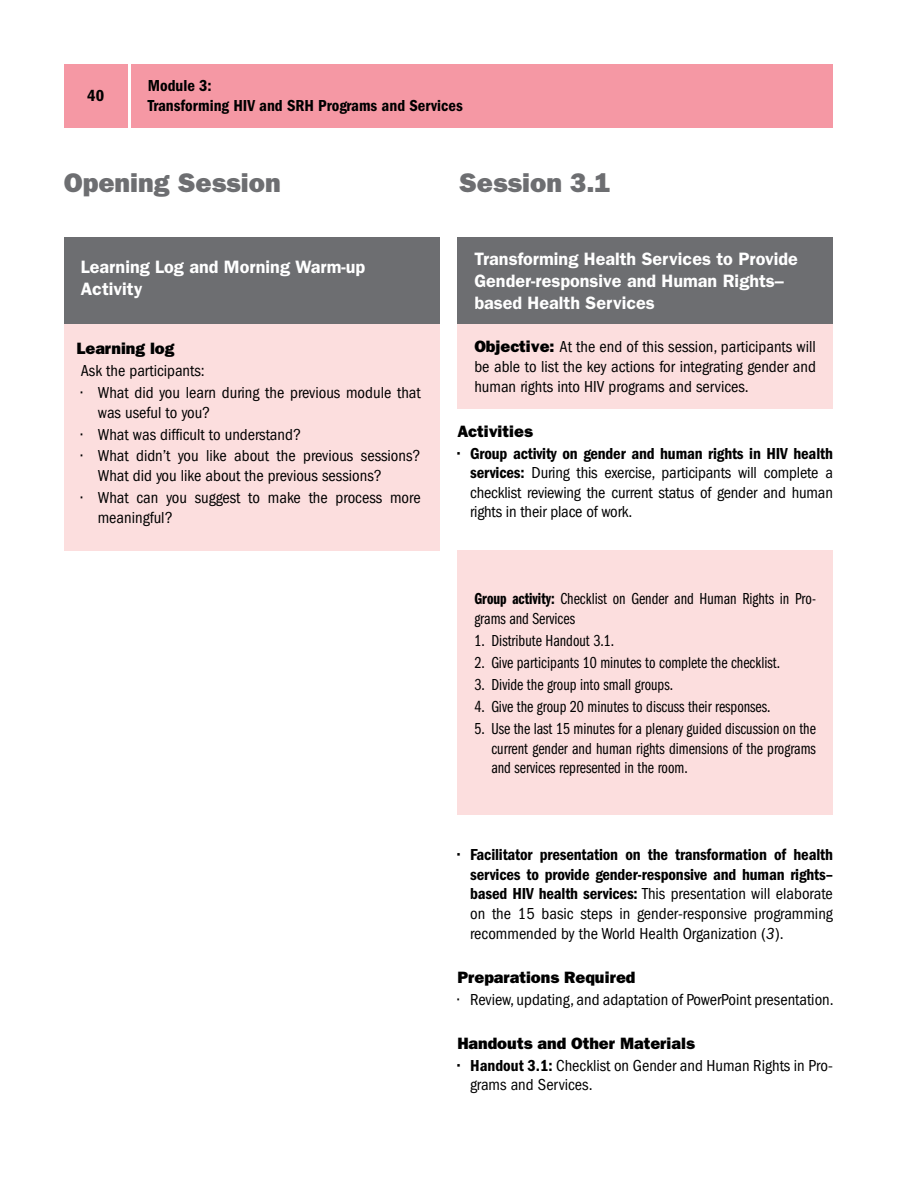
<style>
.page{position:relative;width:918px;height:1188px;background:#fff}
.page>*{position:absolute;margin:0;border:0;box-sizing:border-box;transform-origin:0 0}
.t1{font:27px "ITC Franklin Gothic Std Hvy";color:#6d6e71}
.t2{font:600 18px/21.6px "ITC Franklin Gothic Std";color:#fff}
.t3{font:condensed 16.5px/19.8px "ITC Franklin Gothic Std";color:#000}
.t4{font:16.5px/19.8px "ITC Franklin Gothic Std Bk Cp";color:#000}
.t5{font:16.5px/19.8px "ITC Franklin Gothic Std Dm Cd";letter-spacing:-.01em;color:#000}
.t6{font:16.5px "ITC Franklin Gothic Std Hvy";color:#000}
.s1{font-family:"ITC Franklin Gothic Std Hvy";font-stretch:normal}
.s2{font-family:"ITC Franklin Gothic Std Dm Cd";font-stretch:normal}
.s3{font-family:"ITC Franklin Gothic Std Dm Cp"}
.s4{font-style:italic}
</style>
<div class="page">
<div style="left:131px;top:64px;width:702px;height:64px;background:#f598a4"></div>
<div style="left:64px;top:64px;width:64px;height:64px;background:#f598a4"></div>
<div style="left:457px;top:551px;width:376px;height:264px;background:#fcdede"></div>
<div style="left:457px;top:315px;width:376px;height:94px;background:#fcdede"></div>
<div style="left:457px;top:237px;width:376px;height:86px;background:#6d6e71"></div>
<div style="left:64px;top:323px;width:375px;height:228px;background:#fcdede"></div>
<div style="left:64px;top:237px;width:375px;height:86px;background:#6d6e71"></div>
<p class="t5" style="left:87px;top:86px;width:18px">40</p>
<p class="t5" style="left:148px;top:76px;width:317px">Module 3:<br>Transforming HIV and SRH Programs and Services</p>
<h1 class="t1" style="left:64px;top:166px;width:219px">Opening Session</h1>
<h1 class="t1" style="left:459px;top:166px;width:153px">Session 3.1</h1>
<p class="t2" style="left:81px;top:256px;width:286px">Learning Log and Morning Warm-up<br>Activity</p>
<p class="t6" style="left:77px;top:339px;width:99px">Learning log</p>
<p class="t3" style="left:81px;top:361px;width:126px">Ask the participants:</p>
<p class="t3" style="left:98px;top:383px;width:324px;text-indent:-17px">• What did you learn during the previous module that was useful to you?</p>
<p class="t3" style="left:81px;top:424px;width:222px">• What was difficult to understand?</p>
<p class="t3" style="left:98px;top:446px;width:324px;text-indent:-17px">• What didn’t you like about the previous sessions?<br>What did you like about the previous sessions?</p>
<p class="t3" style="left:98px;top:488px;width:324px;text-indent:-17px">• What can you suggest to make the process more meaningful?</p>
<p class="t2" style="left:474px;top:248px;width:325px">Transforming Health Services to Provide<br>Gender-responsive and Human Rights– based Health Services</p>
<p class="t3" style="left:474px;top:337px;width:343px;text-align:justify"><span class="s1">Objective:</span> At the end of this session, participants will be able to list the key actions for integrating gender and human rights into HIV programs and services.</p>
<p class="t6" style="left:457px;top:422px;width:77px">Activities</p>
<p class="t5" style="left:457px;top:443px;width:377px">• Group activity on gender and human rights in HIV health</p>
<p class="t3" style="left:470px;top:463px;width:364px;text-align:justify"><span class="s2">services:</span> During this exercise, participants will complete a checklist reviewing the current status of gender and human rights in their place of work.</p>
<p class="t4" style="left:474px;top:589px;width:343px"><span class="s3">Group activity:</span> Checklist on Gender and Human Rights in Pro&shy;grams and Services</p>
<p class="t4" style="left:474px;top:631px;width:141px">1. Distribute Handout 3.1.</p>
<p class="t4" style="left:474px;top:653px;width:307px">2. Give participants 10 minutes to complete the checklist.</p>
<p class="t4" style="left:474px;top:675px;width:200px">3. Divide the group into small groups.</p>
<p class="t4" style="left:474px;top:697px;width:298px">4. Give the group 20 minutes to discuss their responses.</p>
<p class="t4" style="left:491px;top:719px;width:326px;text-align:justify;text-indent:-17px">5. Use the last 15 minutes for a plenary guided discussion on the current gender and human rights dimensions of the programs and services represented in the room.</p>
<p class="t5" style="left:457px;top:845px;width:377px;text-align:right">• Facilitator presentation on the transformation of health services to provide gender-responsive and human rights–</p>
<p class="t3" style="left:470px;top:884px;width:364px;text-align:justify"><span class="s2">based HIV health services:</span> This presentation will elaborate on the 15 basic steps in gender-responsive programming recommended by the World Health Organization (<span class="s4">3</span>).</p>
<p class="t6" style="left:457px;top:968px;width:180px">Preparations Required</p>
<p class="t3" style="left:457px;top:990px;width:378px">• Review, updating, and adaptation of PowerPoint presentation.</p>
<p class="t6" style="left:457px;top:1033px;width:239px">Handouts and Other Materials</p>
<p class="t3" style="left:470px;top:1055px;width:364px;text-indent:-13px"><span class="s2">• Handout 3.1:</span> Checklist on Gender and Human Rights in Pro&shy;grams and Services.</p>
</div>
